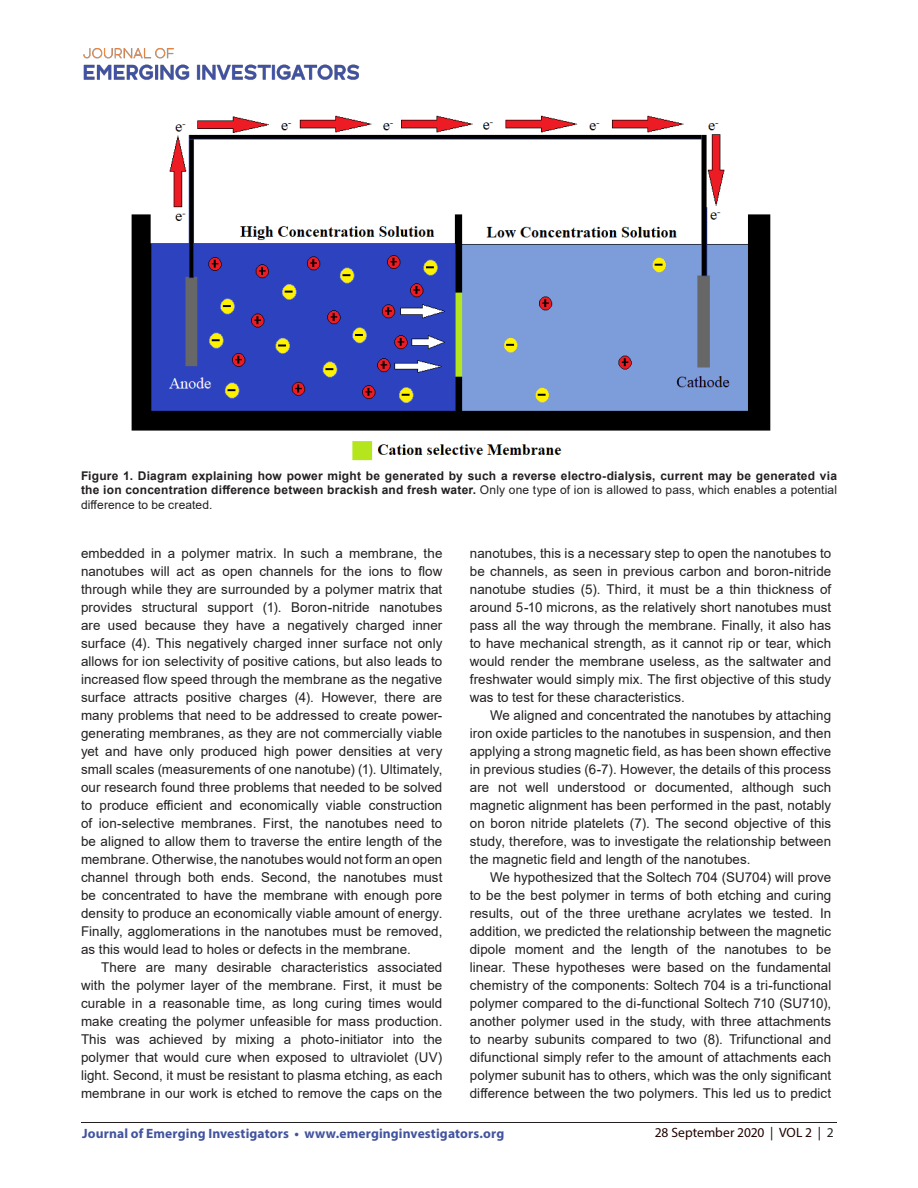
<style>
.page{position:relative;width:918px;height:1188px;background:#fff}
.page>*{position:absolute;margin:0;border:0;box-sizing:border-box;transform-origin:0 0}
.t1{font:13.5px/18px "Arial";letter-spacing:.005em;color:#231f20;text-align:justify}
.t2{font:700 13.5px "Myriad Pro";letter-spacing:.01em;color:#42549e}
.t3{font:13.5px "Myriad Pro";letter-spacing:.005em;color:#230000}
.t4{font:700 12px/14.4px "Arial";letter-spacing:.015em;color:#231f20;text-align:justify}
.s1{font-weight:400}
.s2{color:#231f20}
</style>
<div class="page">
<hr style="left:81px;top:1122px;width:756px;height:1px;background:#231f20">
<img style="left:83px;top:48px;width:277px;height:32px">
<img style="left:131px;top:115px;width:640px;height:346px">
<p class="t4" style="left:81px;top:469px;width:758px">Figure 1. Diagram explaining how power might be generated by such a reverse electro-dialysis, current may be generated via the ion concentration difference between brackish and fresh water. <span class="s1">Only one type of ion is allowed to pass, which enables a potential difference to be created.</span></p>
<p class="t1" style="left:81px;top:544px;width:363px">embedded in a polymer matrix. In such a membrane, the nanotubes will act as open channels for the ions to flow through while they are surrounded by a polymer matrix that provides structural support (1). Boron-nitride nanotubes are used because they have a negatively charged inner surface (4). This negatively charged inner surface not only allows for ion selectivity of positive cations, but also leads to increased flow speed through the membrane as the negative surface attracts positive charges (4). However, there are many problems that need to be addressed to create power&shy;generating membranes, as they are not commercially viable yet and have only produced high power densities at very small scales (measurements of one nanotube) (1). Ultimately, our research found three problems that needed to be solved to produce efficient and economically viable construction of ion-selective membranes. First, the nanotubes need to be aligned to allow them to traverse the entire length of the membrane. Otherwise, the nanotubes would not form an open channel through both ends. Second, the nanotubes must be concentrated to have the membrane with enough pore density to produce an economically viable amount of energy.<br>Finally, agglomerations in the nanotubes must be removed, as this would lead to holes or defects in the membrane.</p>
<p class="t1" style="left:81px;top:958px;width:363px;text-indent:20px">There are many desirable characteristics associated with the polymer layer of the membrane. First, it must be curable in a reasonable time, as long curing times would make creating the polymer unfeasible for mass production.<br>This was achieved by mixing a photo-initiator into the polymer that would cure when exposed to ultraviolet (UV) light. Second, it must be resistant to plasma etching, as each membrane in our work is etched to remove the caps on the</p>
<p class="t1" style="left:470px;top:544px;width:363px">nanotubes, this is a necessary step to open the nanotubes to be channels, as seen in previous carbon and boron-nitride nanotube studies (5). Third, it must be a thin thickness of around 5-10 microns, as the relatively short nanotubes must pass all the way through the membrane. Finally, it also has to have mechanical strength, as it cannot rip or tear, which would render the membrane useless, as the saltwater and freshwater would simply mix. The first objective of this study was to test for these characteristics.</p>
<p class="t1" style="left:470px;top:706px;width:363px;text-indent:20px">We aligned and concentrated the nanotubes by attaching iron oxide particles to the nanotubes in suspension, and then applying a strong magnetic field, as has been shown effective in previous studies (6-7). However, the details of this process are not well understood or documented, although such magnetic alignment has been performed in the past, notably on boron nitride platelets (7). The second objective of this study, therefore, was to investigate the relationship between the magnetic field and length of the nanotubes.</p>
<p class="t1" style="left:470px;top:868px;width:363px;text-indent:20px">We hypothesized that the Soltech 704 (SU704) will prove to be the best polymer in terms of both etching and curing results, out of the three urethane acrylates we tested. In addition, we predicted the relationship between the magnetic dipole moment and the length of the nanotubes to be linear. These hypotheses were based on the fundamental chemistry of the components: Soltech 704 is a tri-functional polymer compared to the di-functional Soltech 710 (SU710), another polymer used in the study, with three attachments to nearby subunits compared to two (8). Trifunctional and difunctional simply refer to the amount of attachments each polymer subunit has to others, which was the only significant difference between the two polymers. This led us to predict</p>
<p class="t2" style="left:82px;top:1125px;width:424px">Journal of Emerging Investigators • www.emerginginvestigators.org</p>
<p class="t3" style="left:655px;top:1125px;width:180px">28 September 2020 | VOL 2 | <span class="s2">2</span></p>
</div>
